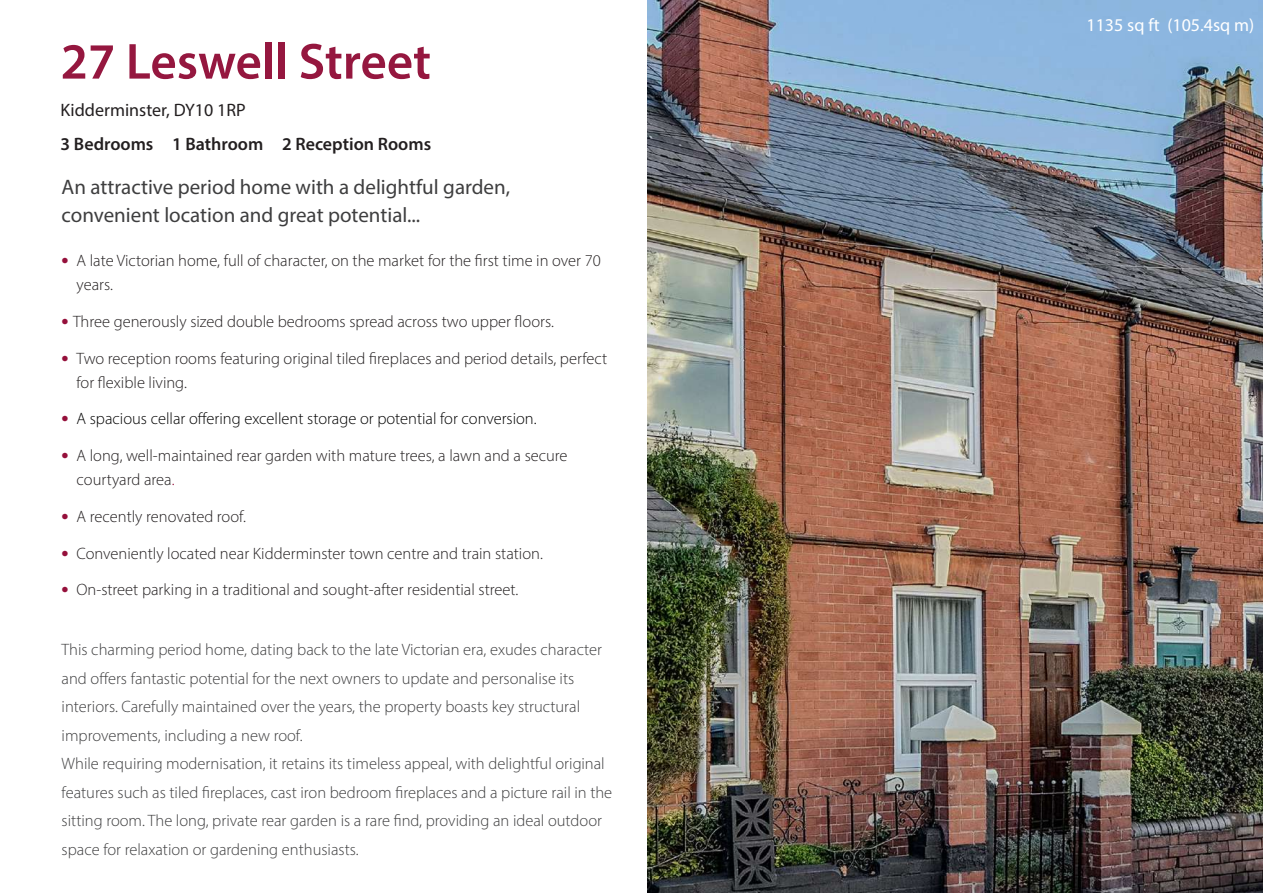
<style>
.page{position:relative;width:1263px;height:893px;background:#fff}
.page>*{position:absolute;margin:0;border:0;box-sizing:border-box;transform-origin:0 0}
.t1{font:600 51px "Myriad Pro";color:#95173f}
.t2{font:21px/28.5px "Myriad Pro";color:#3e3e3f}
.t3{font:600 18px "Myriad Pro";color:#231f20}
.t4{font:18px "Myriad Pro";color:#231f20}
.t5{font:18px "Myriad Pro";color:#fff}
.t6{font:300 16.5px/28.5px "Myriad Pro";color:#3e3e3f}
.t7{font:300 16.5px/24px "Myriad Pro";color:#231f20}
.t8{font:300 16.5px "Myriad Pro";color:#000}
.s1{font-weight:700;font-size:21px;color:#95103b}
.s2{color:#95103b}
</style>
<div class="page">
<img style="left:647px;top:0;width:616px;height:893px">
<h1 class="t1" style="left:61px;top:29px;width:372px">27 Leswell Street</h1>
<p class="t4" style="left:61px;top:99px;width:187px">Kidderminster, DY10 1RP</p>
<p class="t3" style="left:61px;top:133px;width:372px">3 Bedrooms 1 Bathroom 2 Reception Rooms</p>
<p class="t2" style="left:62px;top:172px;width:450px">An attractive period home with a delightful garden, convenient location and great potential...</p>
<p class="t7" style="left:77px;top:248px;width:526px;text-indent:-15px"><span class="s1">•</span> A late Victorian home, full of character, on the market for the first time in over 70 years.</p>
<p class="t7" style="left:62px;top:309px;width:494px"><span class="s1">•</span> Three generously sized double bedrooms spread across two upper floors.</p>
<p class="t7" style="left:77px;top:346px;width:532px;text-indent:-15px"><span class="s1">•</span> Two reception rooms featuring original tiled fireplaces and period details, perfect for flexible living.</p>
<p class="t8" style="left:62px;top:409px;width:476px"><span class="s1">•</span> A spacious cellar offering excellent storage or potential for conversion.</p>
<p class="t7" style="left:77px;top:443px;width:493px;text-indent:-15px"><span class="s1">•</span> A long, well-maintained rear garden with mature trees, a lawn and a secure courtyard area<span class="s2">.</span></p>
<p class="t7" style="left:62px;top:504px;width:186px"><span class="s1">•</span> A recently renovated roof.</p>
<p class="t7" style="left:62px;top:541px;width:483px"><span class="s1">•</span> Conveniently located near Kidderminster town centre and train station.</p>
<p class="t7" style="left:62px;top:578px;width:458px"><span class="s1">•</span> On-street parking in a traditional and sought-after residential street.</p>
<p class="t6" style="left:62px;top:635px;width:552px">This charming period home, dating back to the late Victorian era, exudes character and offers fantastic potential for the next owners to update and personalise its interiors. Carefully maintained over the years, the property boasts key structural improvements, including a new roof.<br>While requiring modernisation, it retains its timeless appeal, with delightful original features such as tiled fireplaces, cast iron bedroom fireplaces and a picture rail in the sitting room. The long, private rear garden is a rare find, providing an ideal outdoor space for relaxation or gardening enthusiasts.</p>
<p class="t5" style="left:1086px;top:13px;width:169px">1135 sq ft (105.4sq m)</p>
</div>
